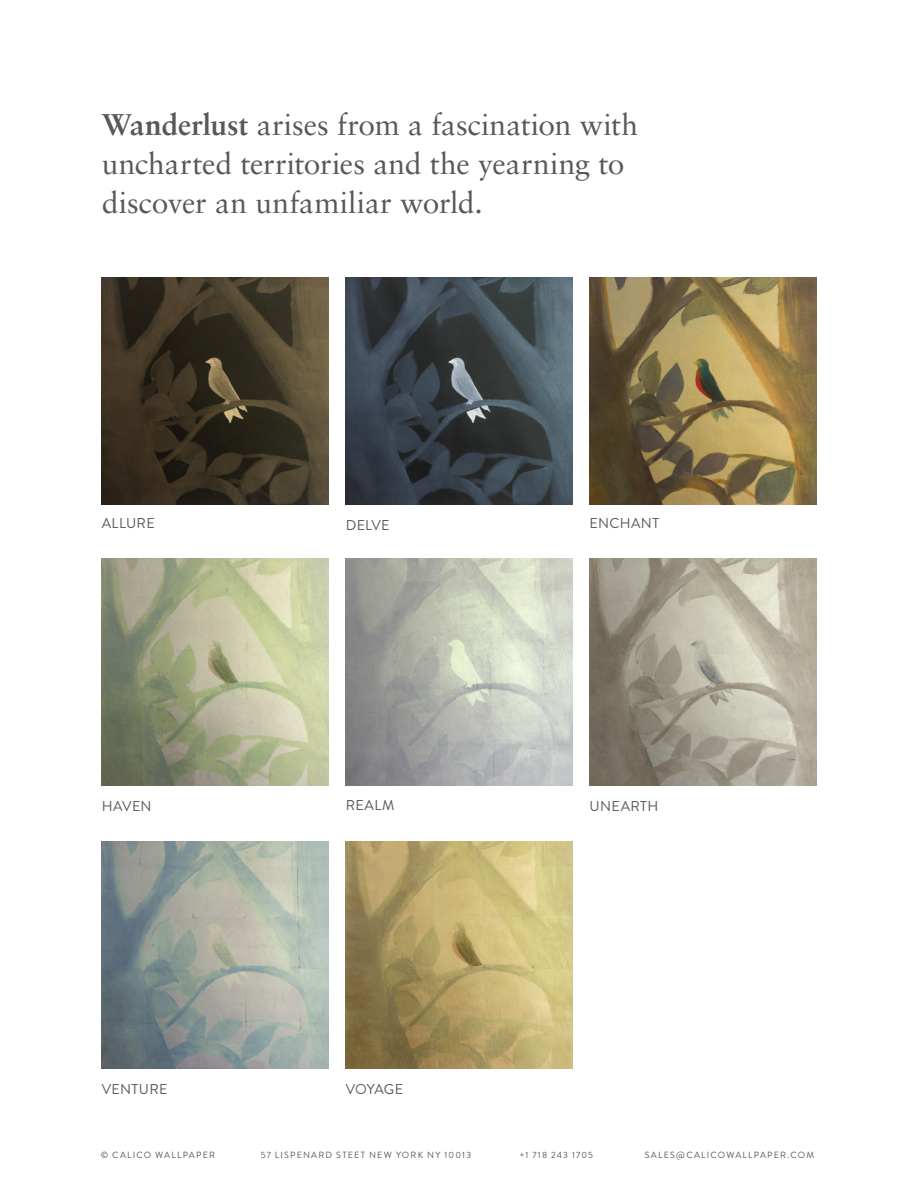
<style>
.page{position:relative;width:918px;height:1188px;background:#fff}
.page>*{position:absolute;margin:0;border:0;box-sizing:border-box;transform-origin:0 0}
.t1{font:30px/39px "Sabon LT Std";color:#57585a}
.t2{font:14.25px "Brandon Grotesque";letter-spacing:.025em;color:#57585a}
.t3{font:9px "Brandon Grotesque";letter-spacing:.13em;color:#57585a}
.s1{font-family:"Sabon LT Pro";font-weight:700}
</style>
<div class="page">
<img style="left:346px;top:559px;width:226px;height:226px">
<img style="left:102px;top:841px;width:226px;height:227px">
<img style="left:346px;top:841px;width:226px;height:227px">
<img style="left:102px;top:278px;width:226px;height:226px">
<img style="left:590px;top:278px;width:226px;height:226px">
<img style="left:590px;top:559px;width:226px;height:226px">
<img style="left:346px;top:278px;width:226px;height:226px">
<img style="left:102px;top:559px;width:226px;height:226px">
<p class="t1" style="left:102px;top:105px;width:538px"><span class="s1">Wanderlust</span> arises from a fascination with uncharted territories and the yearning to discover an unfamiliar world.</p>
<p class="t2" style="left:102px;top:514px;width:54px">ALLURE</p>
<p class="t2" style="left:590px;top:514px;width:71px">ENCHANT</p>
<p class="t2" style="left:346px;top:515px;width:45px">DELVE</p>
<p class="t2" style="left:346px;top:795px;width:50px">REALM</p>
<p class="t2" style="left:102px;top:796px;width:51px">HAVEN</p>
<p class="t2" style="left:590px;top:796px;width:70px">UNEARTH</p>
<p class="t2" style="left:102px;top:1079px;width:67px">VENTURE</p>
<p class="t2" style="left:346px;top:1079px;width:59px">VOYAGE</p>
<p class="t3" style="left:101px;top:1149px;width:116px">© CALICO WALLPAPER</p>
<p class="t3" style="left:261px;top:1149px;width:212px">57 LISPENARD STEET NEW YORK NY 10013</p>
<p class="t3" style="left:520px;top:1149px;width:75px">+1 718 243 1705</p>
<p class="t3" style="left:645px;top:1149px;width:171px">SALES@CALICOWALLPAPER.COM</p>
</div>
